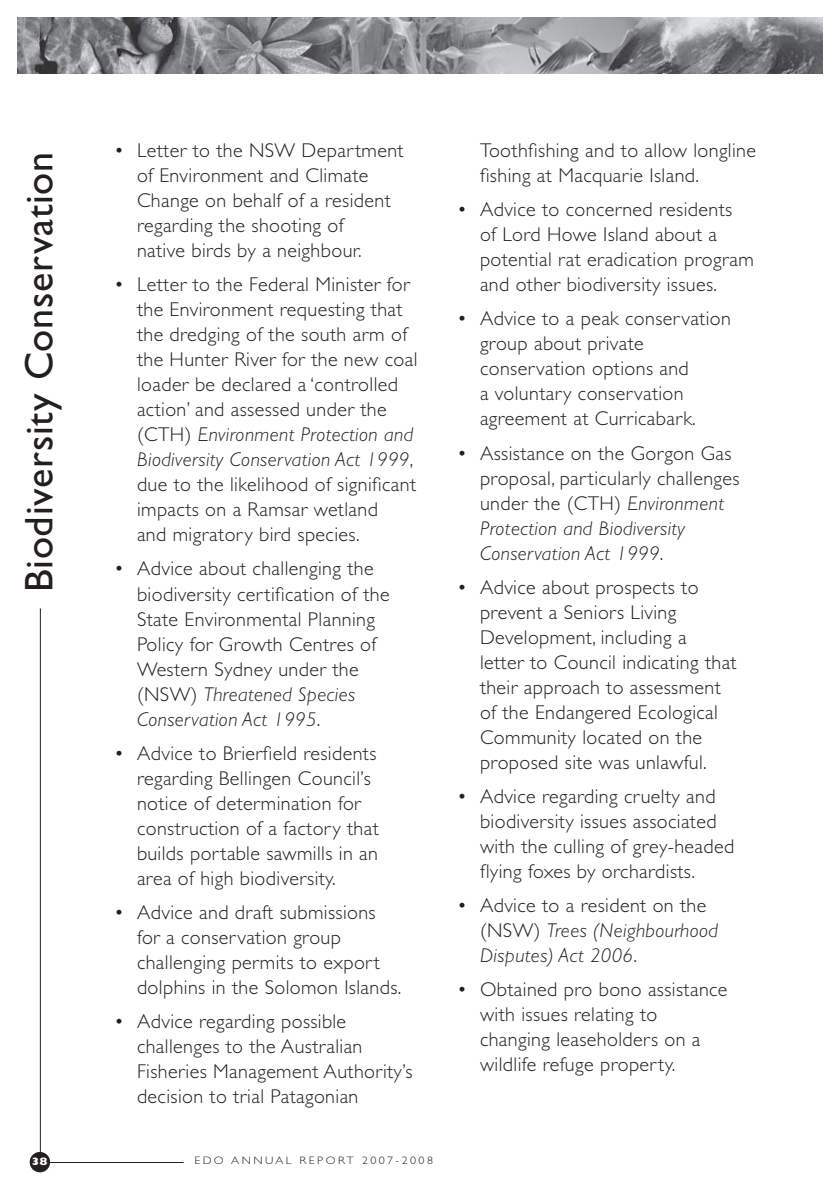
<style>
.page{position:relative;width:840px;height:1191px;background:#fff}
.page>*{position:absolute;margin:0;border:0;box-sizing:border-box;transform-origin:0 0}
.t1{font:40px "Gill Sans";letter-spacing:.02em;color:#231f20}
.t2{font:300 20px/25px "Gill Sans";letter-spacing:.02em;color:#231f20}
.t3{font:italic 300 20px/25px "Gill Sans";letter-spacing:.02em;color:#231f20}
.t4{font:300 10.8px "Gill Sans";letter-spacing:.2em;color:#231f20;scale:1.11 1}
.t5{font:800 10.8px "Gill Sans";color:#fff;scale:1.11 1}
.s1{font-style:italic}
.s2{font-style:normal}
</style>
<div class="page">
<hr style="left:48px;top:1162px;width:135px;height:1px;background:#231f20">
<div style="left:30px;top:1151px;width:20px;height:21px;background:#231f20;border-radius:50%"></div>
<img style="left:17px;top:17px;width:805px;height:57px">
<hr style="left:40px;top:608px;width:1px;height:549px;background:#231f20">
<h1 class="t1" style="left:25px;top:592px;width:442px;rotate:-90deg">Biodiversity Conservation</h1>
<p class="t2" style="left:137px;top:140px;width:268px;text-indent:-23px">• Letter to the NSW Department of Environment and Climate<br>Change on behalf of a resident regarding the shooting of<br>native birds by a neighbour.</p>
<p class="t2" style="left:137px;top:274px;width:282px;text-indent:-23px">• Letter to the Federal Minister for the Environment requesting that the dredging of the south arm of the Hunter River for the new coal loader be declared a ‘controlled action’ and assessed under the (CTH) <span class="s1">Environment Protection and<br>Biodiversity Conservation Act 1999</span>, due to the likelihood of significant impacts on a Ramsar wetland<br>and migratory bird species.</p>
<p class="t2" style="left:137px;top:558px;width:254px;text-indent:-23px">• Advice about challenging the biodiversity certification of the<br>State Environmental Planning<br>Policy for Growth Centres of<br>Western Sydney under the (NSW) <span class="s1">Threatened Species<br>Conservation Act 1995</span>.</p>
<p class="t2" style="left:137px;top:742px;width:243px;text-indent:-23px">• Advice to Brierfield residents regarding Bellingen Council’s notice of determination for construction of a factory that builds portable sawmills in an area of high biodiversity.</p>
<p class="t2" style="left:137px;top:901px;width:266px;text-indent:-23px">• Advice and draft submissions for a conservation group challenging permits to export dolphins in the Solomon Islands.</p>
<p class="t2" style="left:137px;top:1010px;width:277px;text-indent:-23px">• Advice regarding possible challenges to the Australian<br>Fisheries Management Authority’s decision to trial Patagonian</p>
<p class="t5" style="left:31px;top:1157px;width:16px">38</p>
<p class="t4" style="left:194px;top:1156px;width:216px">EDO ANNUAL REPORT 2007-2008</p>
<p class="t2" style="left:479px;top:140px;width:277px">Toothfishing and to allow longline fishing at Macquarie Island.</p>
<p class="t2" style="left:479px;top:199px;width:275px;text-indent:-23px">• Advice to concerned residents<br>of Lord Howe Island about a potential rat eradication program and other biodiversity issues.</p>
<p class="t2" style="left:479px;top:308px;width:252px;text-indent:-23px">• Advice to a peak conservation group about private conservation options and<br>a voluntary conservation agreement at Curricabark.</p>
<p class="t2" style="left:479px;top:442px;width:261px;text-indent:-23px">• Assistance on the Gorgon Gas proposal, particularly challenges under the (CTH) <span class="s1">Environment<br>Protection and Biodiversity<br>Conservation Act 1999</span>.</p>
<p class="t2" style="left:479px;top:576px;width:258px;text-indent:-23px">• Advice about prospects to prevent a Seniors Living<br>Development, including a<br>letter to Council indicating that their approach to assessment of the Endangered Ecological<br>Community located on the proposed site was unlawful.</p>
<p class="t2" style="left:479px;top:785px;width:256px;text-indent:-23px">• Advice regarding cruelty and biodiversity issues associated with the culling of grey-headed flying foxes by orchardists.</p>
<p class="t3" style="left:479px;top:894px;width:239px;text-indent:-23px"><span class="s2">• Advice to a resident on the (NSW)</span> Trees (Neighbourhood<br>Disputes) Act 2006<span class="s2">.</span></p>
<p class="t2" style="left:479px;top:979px;width:249px;text-indent:-23px">• Obtained pro bono assistance with issues relating to changing leaseholders on a wildlife refuge property.</p>
</div>
